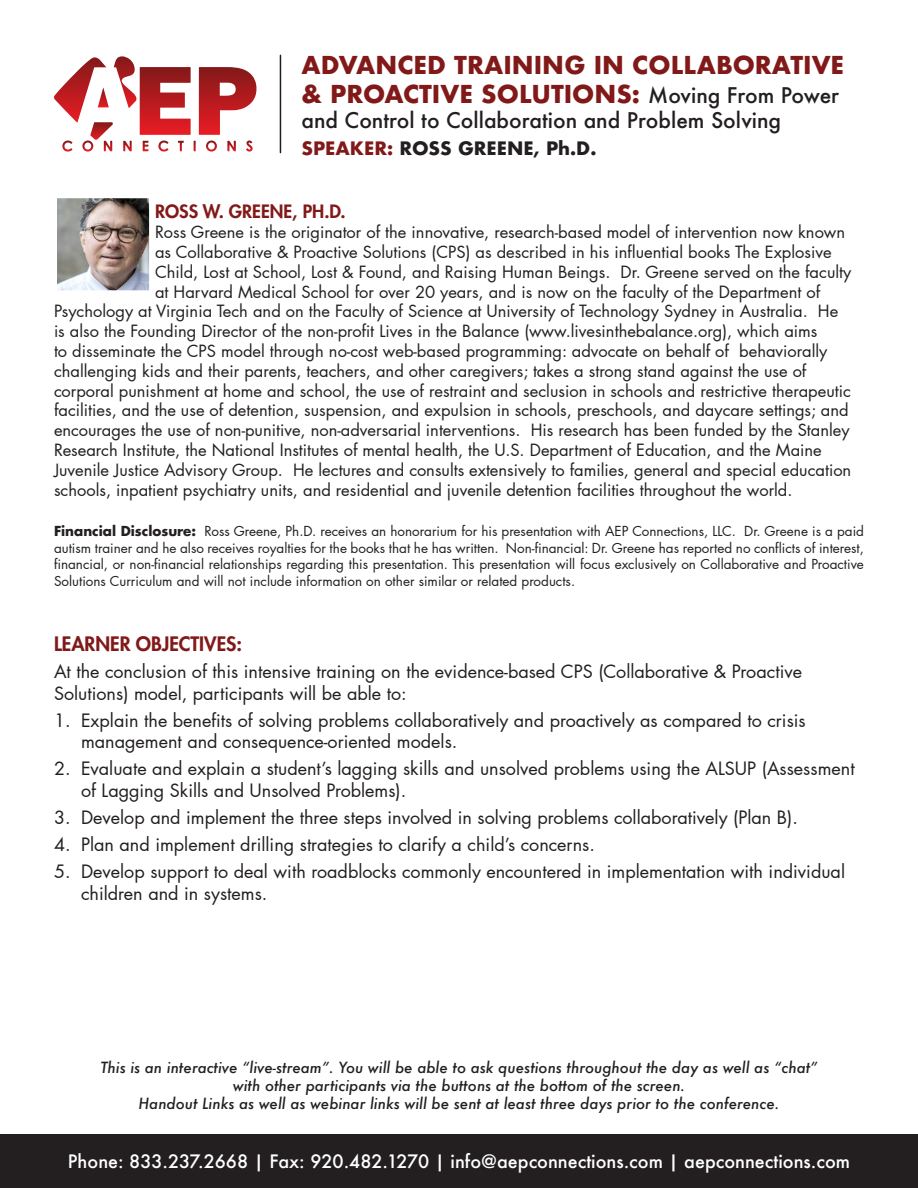
<style>
.page{position:relative;width:918px;height:1188px;background:#fff}
.page>*{position:absolute;margin:0;border:0;box-sizing:border-box;transform-origin:0 0}
.t1{font:700 24px/28.8px "Futura";color:#821919}
.t2{font:500 21px "Futura";color:#231f20}
.t3{font:800 19.5px "Futura LT Pro";color:#821919}
.t4{font:18px/21.6px "Futura LT Pro";color:#231f20}
.t5{font:500 18px "Futura";color:#fff}
.t6{font:700 18px "Futura";color:#231f20}
.t7{font:800 18px "Futura LT Pro";color:#821919}
.t8{font:16.5px "Futura LT Pro";color:#231f20}
.t9{font:italic 500 15px "Futura";color:#231f20}
.t10{font:13.5px/16.5px "Futura LT Pro";color:#231f20;text-align:justify}
.s1{font-weight:500;font-size:21px;color:#231f20}
.s2{color:#821919}
.s3{font-weight:700}
</style>
<div class="page">
<div style="left:0;top:1134px;width:918px;height:54px;background:#231f20"></div>
<svg style="left:54px;top:56px;width:203px;height:96px"></svg>
<hr style="left:280px;top:55px;width:1px;height:98px;background:#231f20">
<img style="left:58px;top:199px;width:90px;height:90px">
<div style="left:51px;top:192px;width:104px;height:104px;border:6px solid #fff"></div>
<p class="t1" style="left:301px;top:50px;width:544px">ADVANCED TRAINING IN COLLABORATIVE &amp; PROACTIVE SOLUTIONS: <span class="s1">Moving From Power</span></p>
<p class="t2" style="left:301px;top:106px;width:481px">and Control to Collaboration and Problem Solving</p>
<p class="t6" style="left:301px;top:135px;width:297px"><span class="s2">SPEAKER:</span> ROSS GREENE, Ph.D.</p>
<p class="t7" style="left:155px;top:198px;width:192px">ROSS W. GREENE, PH.D.</p>
<p class="t8" style="left:155px;top:221px;width:692px">Ross Greene is the originator of the innovative, research-based model of intervention now known</p>
<p class="t8" style="left:155px;top:241px;width:678px">as Collaborative &amp; Proactive Solutions (CPS) as described in his influential books The Explosive</p>
<p class="t8" style="left:155px;top:260px;width:698px">Child, Lost at School, Lost &amp; Found, and Raising Human Beings. Dr. Greene served on the faculty</p>
<p class="t8" style="left:155px;top:280px;width:667px">at Harvard Medical School for over 20 years, and is now on the faculty of the Department of</p>
<p class="t8" style="left:54px;top:300px;width:786px">Psychology at Virginia Tech and on the Faculty of Science at University of Technology Sydney in Australia. He</p>
<p class="t8" style="left:54px;top:320px;width:765px">is also the Founding Director of the non-profit Lives in the Balance (www.livesinthebalance.org), which aims</p>
<p class="t8" style="left:54px;top:340px;width:775px">to disseminate the CPS model through no-cost web-based programming: advocate on behalf of behaviorally</p>
<p class="t8" style="left:54px;top:359px;width:754px">challenging kids and their parents, teachers, and other caregivers; takes a strong stand against the use of</p>
<p class="t8" style="left:54px;top:379px;width:798px">corporal punishment at home and school, the use of restraint and seclusion in schools and restrictive therapeutic</p>
<p class="t8" style="left:54px;top:399px;width:796px">facilities, and the use of detention, suspension, and expulsion in schools, preschools, and daycare settings; and</p>
<p class="t8" style="left:54px;top:419px;width:797px">encourages the use of non-punitive, non-adversarial interventions. His research has been funded by the Stanley</p>
<p class="t8" style="left:54px;top:439px;width:769px">Research Institute, the National Institutes of mental health, the U.S. Department of Education, and the Maine</p>
<p class="t8" style="left:54px;top:458px;width:799px">Juvenile Justice Advisory Group. He lectures and consults extensively to families, general and special education</p>
<p class="t8" style="left:54px;top:478px;width:740px">schools, inpatient psychiatry units, and residential and juvenile detention facilities throughout the world.</p>
<p class="t10" style="left:54px;top:523px;width:812px"><span class="s3">Financial Disclosure:</span> Ross Greene, Ph.D. receives an honorarium for his presentation with AEP Connections, LLC. Dr. Greene is a paid autism trainer and he also receives royalties for the books that he has written. Non-financial: Dr. Greene has reported no conflicts of interest, financial, or non-financial relationships regarding this presentation. This presentation will focus exclusively on Collaborative and Proactive Solutions Curriculum and will not include information on other similar or related products.</p>
<p class="t3" style="left:54px;top:629px;width:190px">LEARNER OBJECTIVES:</p>
<p class="t4" style="left:54px;top:660px;width:750px">At the conclusion of this intensive training on the evidence-based CPS (Collaborative &amp; Proactive<br>Solutions) model, participants will be able to:</p>
<p class="t4" style="left:81px;top:709px;width:726px;text-indent:-27px">1. Explain the benefits of solving problems collaboratively and proactively as compared to crisis management and consequence-oriented models.</p>
<p class="t4" style="left:81px;top:758px;width:775px;text-indent:-27px">2. Evaluate and explain a student’s lagging skills and unsolved problems using the ALSUP (Assessment of Lagging Skills and Unsolved Problems).</p>
<p class="t4" style="left:54px;top:806px;width:745px">3. Develop and implement the three steps involved in solving problems collaboratively (Plan B).</p>
<p class="t4" style="left:54px;top:833px;width:543px">4. Plan and implement drilling strategies to clarify a child’s concerns.</p>
<p class="t4" style="left:81px;top:860px;width:766px;text-indent:-27px">5. Develop support to deal with roadblocks commonly encountered in implementation with individual children and in systems.</p>
<p class="t9" style="left:100px;top:1057px;width:719px">This is an interactive “live-stream”. You will be able to ask questions throughout the day as well as “chat”</p>
<p class="t9" style="left:233px;top:1075px;width:454px">with other participants via the buttons at the bottom of the screen.</p>
<p class="t9" style="left:139px;top:1093px;width:642px">Handout Links as well as webinar links will be sent at least three days prior to the conference.</p>
<p class="t5" style="left:68px;top:1149px;width:784px">Phone: 833.237.2668 | Fax: 920.482.1270 | info@aepconnections.com | aepconnections.com</p>
</div>
